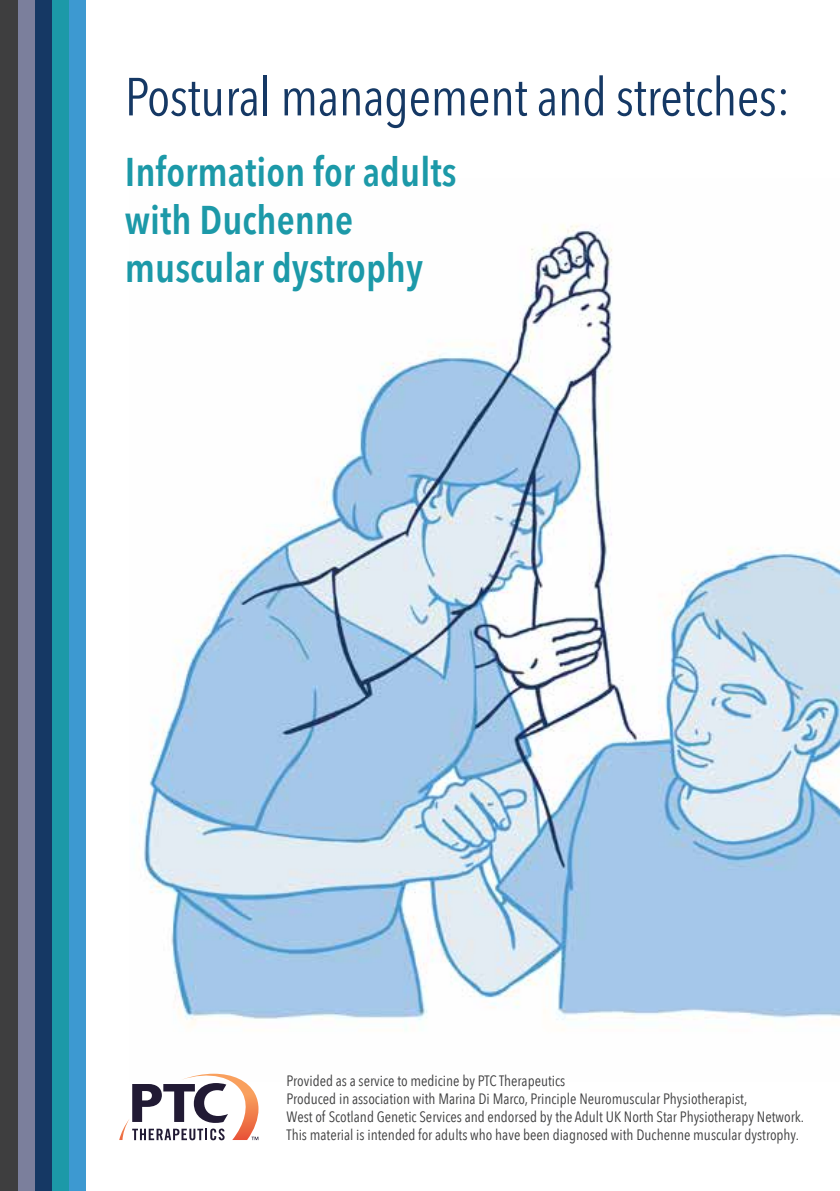
<style>
.page{position:relative;width:840px;height:1191px;background:#fff}
.page>*{position:absolute;margin:0;border:0;box-sizing:border-box;transform-origin:0 0}
.t1{font:53px "Avenir Next Condensed";letter-spacing:-.01em;color:#153864}
.t2{font:600 40px/48px "Avenir Next Condensed";color:#1c99a8}
.t3{font:15px/18px "Avenir Next Condensed";color:#3e3e3f}
</style>
<div class="page">
<img style="left:133px;top:224px;width:706px;height:806px">
<svg style="left:119px;top:1073px;width:139px;height:67px"></svg>
<div style="left:68px;top:0;width:17px;height:1191px;background:#3d99d1"></div>
<div style="left:51px;top:0;width:17px;height:1191px;background:#1c99a8"></div>
<div style="left:34px;top:0;width:17px;height:1191px;background:#153864"></div>
<div style="left:17px;top:0;width:17px;height:1191px;background:#7b7f9c"></div>
<div style="left:0;top:0;width:17px;height:1191px;background:#3e3e3f"></div>
<p class="t1" style="left:125px;top:51px;width:666px">Postural management and stretches:</p>
<p class="t2" style="left:125px;top:147px;width:333px">Information for adults with Duchenne muscular dystrophy</p>
<p class="t3" style="left:286px;top:1071px;width:280px">Provided as a service to medicine by PTC Therapeutics</p>
<p class="t3" style="left:286px;top:1089px;width:518px">Produced in association with Marina Di Marco, Principle Neuromuscular Physiotherapist,<br>West of Scotland Genetic Services and endorsed by the Adult UK North Star Physiotherapy Network.</p>
<p class="t3" style="left:286px;top:1125px;width:513px">This material is intended for adults who have been diagnosed with Duchenne muscular dystrophy.</p>
</div>
